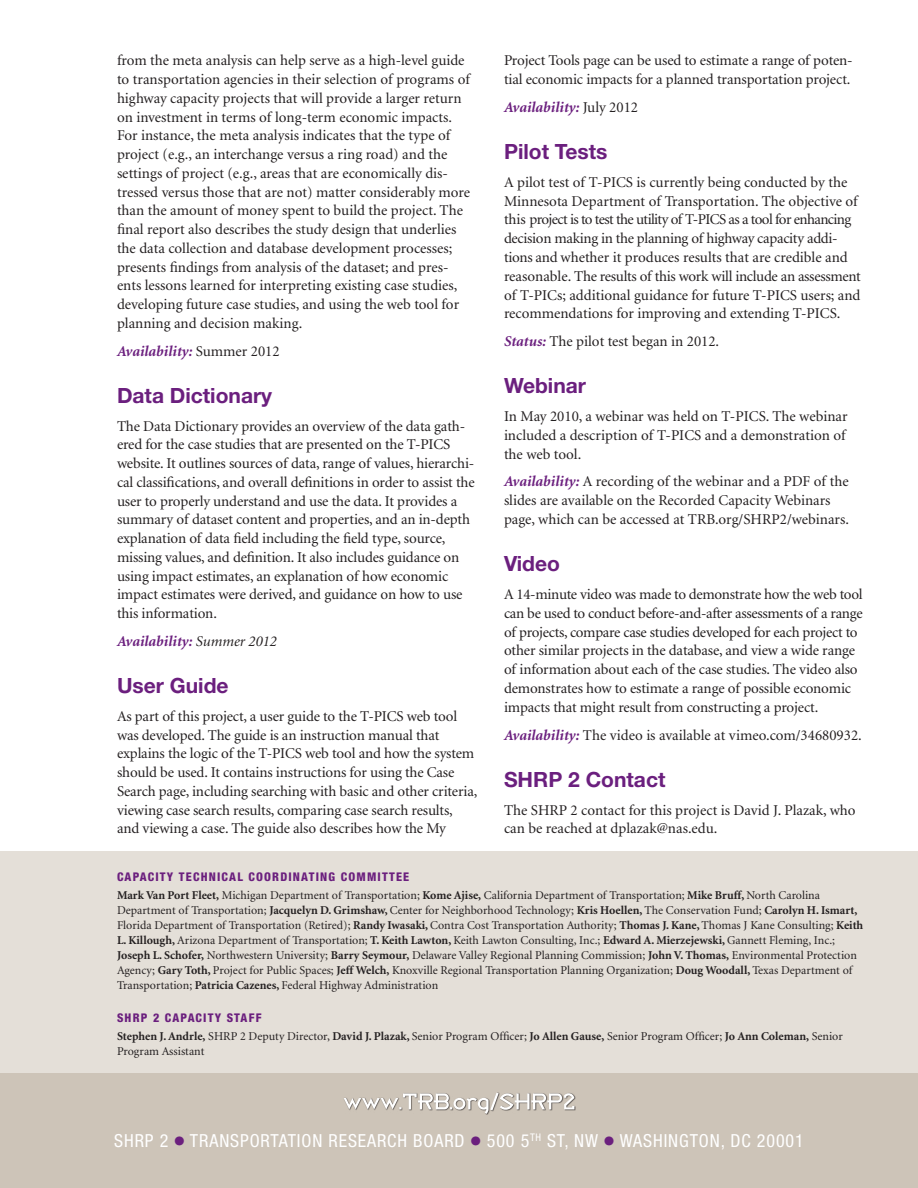
<style>
.page{position:relative;width:918px;height:1188px;background:#fff}
.page>*{position:absolute;margin:0;border:0;box-sizing:border-box;transform-origin:0 0}
.t1{font:700 21px "Helvetica Neue";color:#6b1f7e}
.t2{font:condensed 18px "Helvetica Neue";letter-spacing:.05em;color:#fff}
.t3{font:15px/18.8px "Minion";letter-spacing:-.01em;color:#231f20}
.t4{font:italic 700 15px "Minion";color:#6b1f7e}
.t5{font:12px/15px "Minion";color:#231f20}
.t6{font:800 condensed 12px "Helvetica Neue";letter-spacing:.1em;color:#6b1f7e}
.s1{font-weight:400;font-style:normal;color:#231f20}
.s2{font-weight:400;color:#231f20}
.s3{font-weight:700;font-style:italic;color:#6b1f7e}
.s4{font-weight:700}
.s5{font-family:"Universal Newswith Comm Pi";font-stretch:normal;color:#6b1f7e}
</style>
<div class="page">
<div style="left:0;top:851px;width:918px;height:222px;background:#e4dfd8"></div>
<div style="left:0;top:1073px;width:918px;height:115px;background:#cdc4b8"></div>
<div style="left:343px;top:1093px;width:233px;height:22px;background:#231f20;opacity:.75"></div>
<svg style="left:344px;top:1093px;width:230px;height:21px"></svg>
<p class="t3" style="left:117px;top:52px;width:355px">from the meta analysis can help serve as a high-level guide to transportation agencies in their selection of programs of highway capacity projects that will provide a larger return on investment in terms of long-term economic impacts.<br>For instance, the meta analysis indicates that the type of project (e.g., an interchange versus a ring road) and the settings of project (e.g., areas that are economically dis&shy;tressed versus those that are not) matter considerably more than the amount of money spent to build the project. The final report also describes the study design that underlies the data collection and database development processes; presents findings from analysis of the dataset; and pres&shy;ents lessons learned for interpreting existing case studies, developing future case studies, and using the web tool for planning and decision making.</p>
<p class="t4" style="left:117px;top:343px;width:164px">Availability: <span class="s1">Summer 2012</span></p>
<h1 class="t1" style="left:117px;top:382px;width:157px">Data Dictionary</h1>
<p class="t3" style="left:117px;top:417px;width:359px">The Data Dictionary provides an overview of the data gath&shy;ered for the case studies that are presented on the T-PICS website. It outlines sources of data, range of values, hierarchi&shy;cal classifications, and overall definitions in order to assist the user to properly understand and use the data. It provides a summary of dataset content and properties, and an in-depth explanation of data field including the field type, source, missing values, and definition. It also includes guidance on using impact estimates, an explanation of how economic impact estimates were derived, and guidance on how to use this information.</p>
<p class="t4" style="left:117px;top:633px;width:161px">Availability: <span class="s2">Summer 2012</span></p>
<h1 class="t1" style="left:117px;top:673px;width:113px">User Guide</h1>
<p class="t3" style="left:117px;top:707px;width:362px">As part of this project, a user guide to the T-PICS web tool was developed. The guide is an instruction manual that explains the logic of the T-PICS web tool and how the system should be used. It contains instructions for using the Case Search page, including searching with basic and other criteria, viewing case search results, comparing case search results, and viewing a case. The guide also describes how the My</p>
<p class="t3" style="left:504px;top:52px;width:350px">Project Tools page can be used to estimate a range of poten&shy;tial economic impacts for a planned transportation project.</p>
<p class="t4" style="left:504px;top:99px;width:136px">Availability: <span class="s1">July 2012</span></p>
<h1 class="t1" style="left:504px;top:139px;width:105px">Pilot Tests</h1>
<p class="t3" style="left:504px;top:173px;width:358px">A pilot test of T-PICS is currently being conducted by the Minnesota Department of Transportation. The objective of this project is to test the utility of T-PICS as a tool for enhancing decision making in the planning of highway capacity addi&shy;tions and whether it produces results that are credible and reasonable. The results of this work will include an assessment of T-PICs; additional guidance for future T-PICS users; and recommendations for improving and extending T-PICS.</p>
<p class="t3" style="left:504px;top:332px;width:217px"><span class="s3">Status:</span> The pilot test began in 2012.</p>
<h1 class="t1" style="left:504px;top:373px;width:84px">Webinar</h1>
<p class="t3" style="left:504px;top:408px;width:345px">In May 2010, a webinar was held on T-PICS. The webinar included a description of T-PICS and a demonstration of the web tool.</p>
<p class="t3" style="left:504px;top:473px;width:346px"><span class="s3">Availability:</span> A recording of the webinar and a PDF of the slides are available on the Recorded Capacity Webinars page, which can be accessed at TRB.org/SHRP2/webinars.</p>
<h1 class="t1" style="left:504px;top:551px;width:57px">Video</h1>
<p class="t3" style="left:504px;top:586px;width:360px">A 14-minute video was made to demonstrate how the web tool can be used to conduct before-and-after assessments of a range of projects, compare case studies developed for each project to other similar projects in the database, and view a wide range of information about each of the case studies. The video also demonstrates how to estimate a range of possible economic impacts that might result from constructing a project.</p>
<p class="t3" style="left:504px;top:726px;width:359px"><span class="s3">Availability:</span> The video is available at vimeo.com/34680932.</p>
<h1 class="t1" style="left:504px;top:766px;width:163px">SHRP 2 Contact</h1>
<p class="t3" style="left:504px;top:801px;width:353px">The SHRP 2 contact for this project is David J. Plazak, who can be reached at dplazak@nas.edu.</p>
<p class="t6" style="left:117px;top:869px;width:294px">CAPACITY TECHNICAL COORDINATING COMMITTEE</p>
<p class="t5" style="left:117px;top:888px;width:748px"><span class="s4">Mark Van Port Fleet,</span> Michigan Department of Transportation; <span class="s4">Kome Ajise,</span> California Department of Transportation; <span class="s4">Mike Bruff,</span> North Carolina Department of Transportation; <span class="s4">Jacquelyn D. Grimshaw,</span> Center for Neighborhood Technology; <span class="s4">Kris Hoellen,</span> The Conservation Fund; <span class="s4">Carolyn H. Ismart, </span>Florida Department of Transportation (Retired); <span class="s4">Randy Iwasaki,</span> Contra Cost Transportation Authority; <span class="s4">Thomas J. Kane,</span> Thomas J Kane Consulting; <span class="s4">Keith L. Killough,</span> Arizona Department of Transportation; <span class="s4">T. Keith Lawton,</span> Keith Lawton Consulting, Inc.; <span class="s4">Edward A. Mierzejewski,</span> Gannett Fleming, Inc.; <span class="s4">Joseph L. Schofer,</span> Northwestern University; <span class="s4">Barry Seymour,</span> Delaware Valley Regional Planning Commission; <span class="s4">John V. Thomas,</span> Environmental Protection Agency; <span class="s4">Gary Toth,</span> Project for Public Spaces; <span class="s4">Jeff Welch,</span> Knoxville Regional Transportation Planning Organization; <span class="s4">Doug Woodall,</span> Texas Department of Transportation; <span class="s4">Patricia Cazenes,</span> Federal Highway Administration</p>
<p class="t6" style="left:117px;top:1010px;width:16px">SHRP</p>
<p class="t6" style="left:153px;top:1010px;width:110px">2 CAPACITY STAFF</p>
<p class="t5" style="left:117px;top:1029px;width:727px"><span class="s4">Stephen J. Andrle,</span> SHRP 2 Deputy Director, <span class="s4">David J. Plazak,</span> Senior Program Officer; <span class="s4">Jo Allen Gause,</span> Senior Program Officer; <span class="s4">Jo Ann Coleman,</span> Senior<br>Program Assistant</p>
<p class="t2" style="left:114px;top:1130px;width:155px">SHRP 2 <span class="s5">c</span> TRANSPORTATI</p>
<p class="t2" style="left:301px;top:1130px;width:77px">ON RESEARCH</p>
<p class="t2" style="left:413px;top:1130px;width:32px">BOARD</p>
<p class="t2" style="left:471px;top:1130px;width:172px"><span class="s5">c</span> 500 5<sup>TH</sup> ST, NW <span class="s5">c</span> WASHI</p>
<p class="t2" style="left:668px;top:1130px;width:137px">NGTON, DC 20001</p>
</div>
